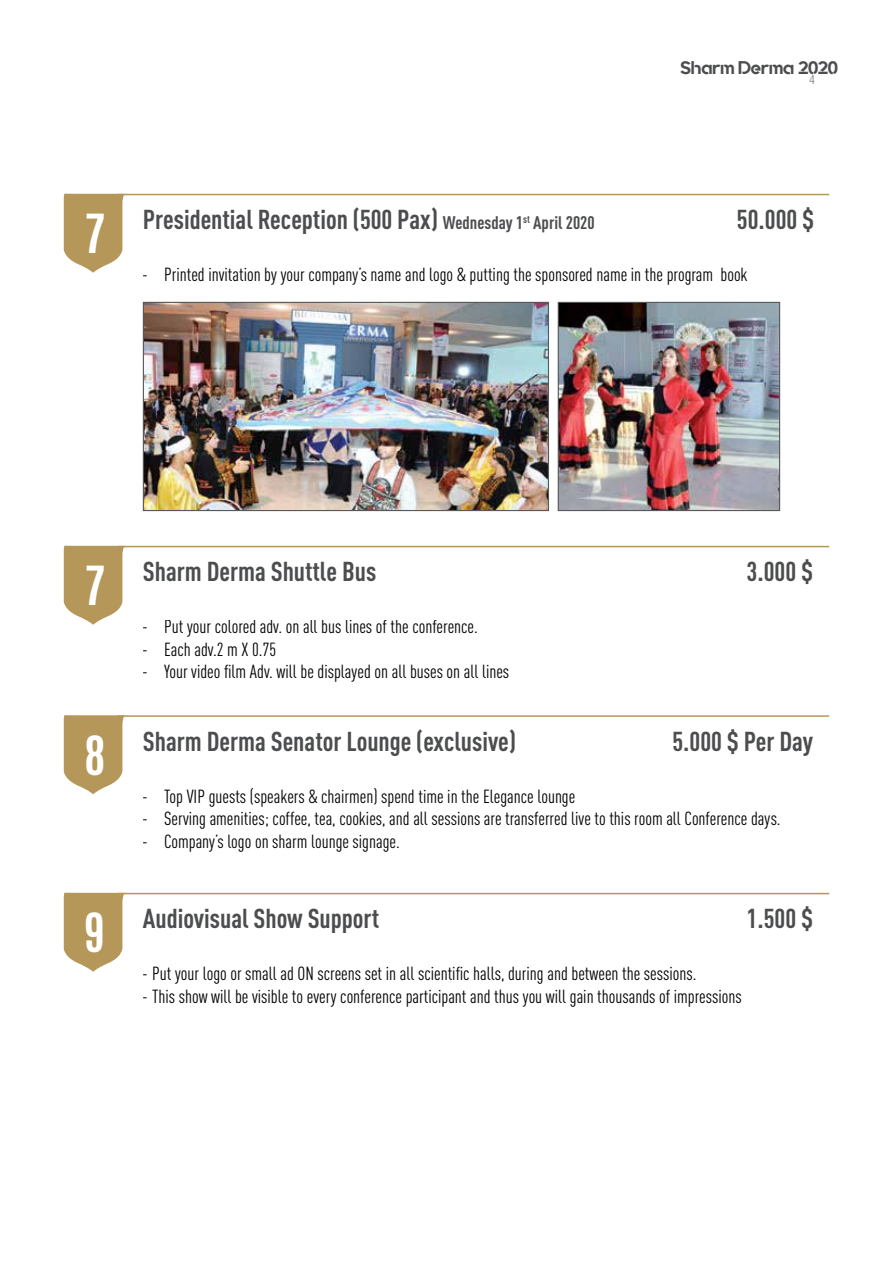
<style>
.page{position:relative;width:893px;height:1263px;background:#fff}
.page>*{position:absolute;margin:0;border:0;box-sizing:border-box;transform-origin:0 0}
.t1{font:700 45px "Antonio";color:#fff}
.t2{font:700 27px "DIN Cond";color:#4c4d4f}
.t3{font:18.75px "DIN Cond";color:#000}
.t4{font:18.3px "Quantify";color:#4c4d4f}
.t5{font:condensed 12px "Helvetica LT";color:#939597}
.s1{font-size:18px}
</style>
<div class="page">
<img style="left:560px;top:304px;width:218px;height:205px">
<div style="left:558px;top:302px;width:222px;height:209px;border:1px solid #57585b"></div>
<img style="left:145px;top:304px;width:402px;height:205px">
<div style="left:143px;top:302px;width:406px;height:209px;border:1px solid #57585b"></div>
<hr style="left:117px;top:194px;width:712px;height:1px;background:#b49759">
<hr style="left:117px;top:546px;width:712px;height:1px;background:#b49759">
<hr style="left:117px;top:715px;width:712px;height:2px;background:#b49759">
<hr style="left:117px;top:893px;width:712px;height:1px;background:#b49759">
<svg style="left:64px;top:193px;width:62px;height:80px"></svg>
<svg style="left:64px;top:545px;width:62px;height:80px"></svg>
<svg style="left:64px;top:715px;width:62px;height:79px;background:#c0a774"></svg>
<svg style="left:64px;top:892px;width:62px;height:80px"></svg>
<p class="t4" style="left:680px;top:58px;width:159px">Sharm Derma 2020</p>
<p class="t5" style="left:809px;top:72px;width:7px">4</p>
<h1 class="t1" style="left:84px;top:200px;width:22px">7</h1>
<h2 class="t2" style="left:143px;top:203px;width:453px">Presidential Reception (500 Pax) <span class="s1">Wednesday 1</span><sup>st</sup> <span class="s1">April 2020</span></h2>
<h2 class="t2" style="left:737px;top:203px;width:79px">50.000 $</h2>
<p class="t3" style="left:143px;top:264px;width:606px">- Printed invitation by your company’s name and logo &amp; putting the sponsored name in the program book</p>
<h1 class="t1" style="left:84px;top:552px;width:22px">7</h1>
<h1 class="t1" style="left:84px;top:721px;width:22px">8</h1>
<h1 class="t1" style="left:84px;top:899px;width:22px">9</h1>
<h2 class="t2" style="left:143px;top:555px;width:235px">Sharm Derma Shuttle Bus</h2>
<h2 class="t2" style="left:747px;top:555px;width:68px">3.000 $</h2>
<p class="t3" style="left:143px;top:616px;width:337px">- Put your colored adv. on all bus lines of the conference.</p>
<p class="t3" style="left:143px;top:638px;width:135px">- Each adv.2 m X 0.75</p>
<p class="t3" style="left:143px;top:661px;width:368px">- Your video film Adv. will be displayed on all buses on all lines</p>
<h2 class="t2" style="left:143px;top:725px;width:375px">Sharm Derma Senator Lounge (exclusive)</h2>
<h2 class="t2" style="left:672px;top:725px;width:142px">5.000 $ Per Day</h2>
<p class="t3" style="left:143px;top:785px;width:434px">- Top VIP guests (speakers &amp; chairmen) spend time in the Elegance lounge</p>
<p class="t3" style="left:143px;top:808px;width:639px">- Serving amenities; coffee, tea, cookies, and all sessions are transferred live to this room all Conference days.</p>
<p class="t3" style="left:143px;top:830px;width:258px">- Company’s logo on sharm lounge signage.</p>
<h2 class="t2" style="left:143px;top:902px;width:238px">Audiovisual Show Support</h2>
<h2 class="t2" style="left:747px;top:902px;width:68px">1.500 $</h2>
<p class="t3" style="left:143px;top:963px;width:555px">- Put your logo or small ad ON screens set in all scientific halls, during and between the sessions.</p>
<p class="t3" style="left:143px;top:985px;width:600px">- This show will be visible to every conference participant and thus you will gain thousands of impressions</p>
</div>
